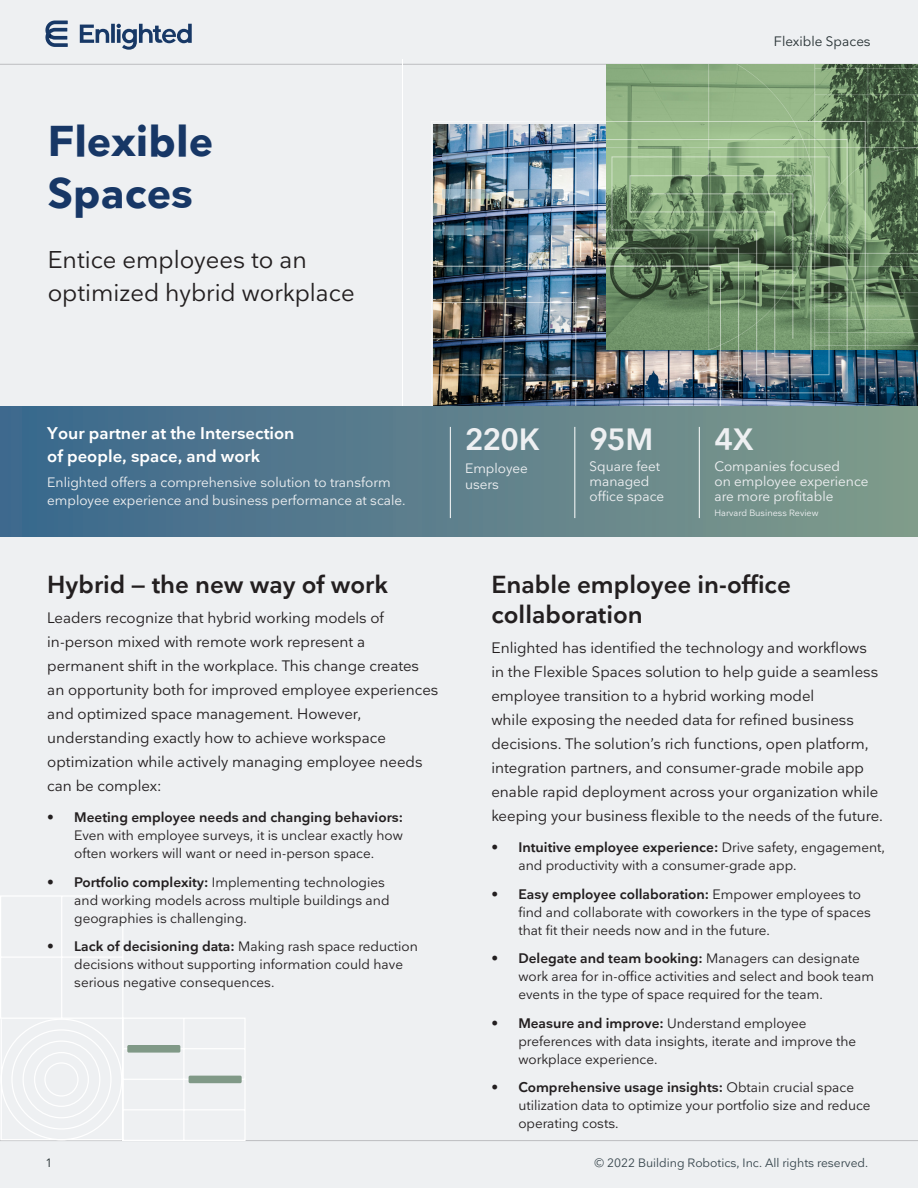
<style>
.page{position:relative;width:918px;height:1188px;background:#eef0f2}
.page>*{position:absolute;margin:0;border:0;box-sizing:border-box;transform-origin:0 0}
.H1_28_35_Bold_Blue_1{font:700 42px/52.5px "Nationale";color:#173766}
.Stat_20_24_Demibold{font:600 30px "Nationale";letter-spacing:-.02em;color:#eef0f2}
.H3_16_20_Demibold_Bl{font:600 24px/30px "Nationale";color:#231f20}
.H2_16_22_Regular_Bla{font:24px/33px "Nationale";color:#231f20}
.P1_11_15_Demibold_Bl{font:600 16.5px/22.5px "Nationale";color:#fff}
.P2_10_15_Regular_Bla{font:15px/24px "Nationale";color:#231f20}
.t1{font:13.5px/18px "Nationale";color:#231f20}
.P1_11_15_Demibold_Bl-2{font:13.5px/18px "Nationale";color:#eef0f2}
.Stat_Subtitle_9_11_M{font:13.5px/15px "Nationale";color:#eef0f2}
.t2{font:13.5px "Nationale";color:#283235}
.t3{font:12px "Nationale";color:#39474e}
.t4{font:12px "Nationale";color:#283235}
.Stat_Subtitle_9_11_M-2{font:9px "Nationale";color:#eef0f2}
.s1{font-weight:600}
</style>
<div class="page">
<hr style="left:0;top:64px;width:918px;height:1px;background:#bcbdc0">
<hr style="left:0;top:1140px;width:918px;height:1px;background:#bcbdc0">
<svg style="left:45px;top:21px;width:147px;height:29px"></svg>
<hr style="left:403px;top:59px;width:1px;height:370px;background:#fff">
<svg style="left:0;top:896px;width:246px;height:245px"></svg>
<div style="left:127px;top:1045px;width:53px;height:8px;background:#809987;border-radius:2px"></div>
<div style="left:189px;top:1076px;width:53px;height:7px;background:#809987;border-radius:2px"></div>
<svg style="left:0;top:1018px;width:123px;height:123px"></svg>
<img style="left:866px;top:350px;width:52px;height:56px">
<img style="left:607px;top:65px;width:311px;height:285px">
<img style="left:433px;top:121px;width:433px;height:285px">
<svg style="left:442px;top:226px;width:50px;height:9px"></svg>
<svg style="left:442px;top:189px;width:50px;height:10px"></svg>
<svg style="left:442px;top:153px;width:50px;height:10px"></svg>
<svg style="left:514px;top:226px;width:50px;height:9px"></svg>
<svg style="left:514px;top:189px;width:50px;height:10px"></svg>
<svg style="left:514px;top:153px;width:50px;height:10px"></svg>
<div style="left:0;top:406px;width:918px;height:131px;background:linear-gradient(to right,#3b678e,#819b8b)"></div>
<hr style="left:450px;top:427px;width:1px;height:91px;background:#fff">
<hr style="left:699px;top:427px;width:1px;height:91px;background:#fff">
<hr style="left:574px;top:427px;width:1px;height:91px;background:#fff">
<p class="H1_28_35_Bold_Blue_1" style="left:48px;top:114px;width:167px">Flexible<br>Spaces</p>
<p class="H2_16_22_Regular_Bla" style="left:48px;top:242px;width:309px">Entice employees to an optimized hybrid workplace</p>
<p class="t2" style="left:774px;top:33px;width:98px">Flexible Spaces</p>
<p class="P1_11_15_Demibold_Bl" style="left:47px;top:422px;width:249px">Your partner at the Intersection of people, space, and work</p>
<p class="P1_11_15_Demibold_Bl-2" style="left:47px;top:473px;width:360px">Enlighted offers a comprehensive solution to transform employee experience and business performance at scale.</p>
<p class="H3_16_20_Demibold_Bl" style="left:47px;top:569px;width:342px">Hybrid — the new way of work</p>
<p class="P2_10_15_Regular_Bla" style="left:47px;top:605px;width:393px">Leaders recognize that hybrid working models of in-person mixed with remote work represent a permanent shift in the workplace. This change creates an opportunity both for improved employee experiences and optimized space management. However, understanding exactly how to achieve workspace optimization while actively managing employee needs can be complex:</p>
<p class="t1" style="left:74px;top:808px;width:330px;text-align:justify;text-indent:-27px"><span class="s1">• Meeting employee needs and changing behaviors:<br></span>Even with employee surveys, it is unclear exactly how often workers will want or need in-person space.</p>
<p class="t1" style="left:74px;top:873px;width:317px;text-indent:-27px"><span class="s1">• Portfolio complexity:</span> Implementing technologies and working models across multiple buildings and geographies is challenging.</p>
<p class="t1" style="left:74px;top:937px;width:345px;text-indent:-27px"><span class="s1">• Lack of decisioning data:</span> Making rash space reduction decisions without supporting information could have serious negative consequences.</p>
<p class="t4" style="left:45px;top:1155px;width:9px">1</p>
<p class="Stat_20_24_Demibold" style="left:465px;top:420px;width:76px">220K</p>
<p class="Stat_Subtitle_9_11_M" style="left:465px;top:460px;width:64px;line-height:16.5px">Employee users</p>
<p class="Stat_20_24_Demibold" style="left:590px;top:420px;width:65px">95M</p>
<p class="Stat_Subtitle_9_11_M" style="left:590px;top:459px;width:76px">Square feet managed office space</p>
<p class="Stat_20_24_Demibold" style="left:715px;top:420px;width:41px">4X</p>
<p class="Stat_Subtitle_9_11_M" style="left:715px;top:459px;width:156px">Companies focused<br>on employee experience are more profitable</p>
<p class="Stat_Subtitle_9_11_M-2" style="left:715px;top:507px;width:105px">Harvard Business Review</p>
<p class="H3_16_20_Demibold_Bl" style="left:491px;top:569px;width:301px">Enable employee in-office collaboration</p>
<p class="P2_10_15_Regular_Bla" style="left:491px;top:635px;width:393px">Enlighted has identified the technology and workflows in the Flexible Spaces solution to help guide a seamless employee transition to a hybrid working model<br>while exposing the needed data for refined business decisions. The solution’s rich functions, open platform, integration partners, and consumer-grade mobile app enable rapid deployment across your organization while keeping your business flexible to the needs of the future.</p>
<p class="t1" style="left:518px;top:838px;width:368px;text-indent:-27px"><span class="s1">• Intuitive employee experience:</span> Drive safety, engagement, and productivity with a consumer-grade app.</p>
<p class="t1" style="left:518px;top:885px;width:354px;text-indent:-27px"><span class="s1">• Easy employee collaboration:</span> Empower employees to find and collaborate with coworkers in the type of spaces that fit their needs now and in the future.</p>
<p class="t1" style="left:518px;top:949px;width:357px;text-indent:-27px"><span class="s1">• Delegate and team booking:</span> Managers can designate work area for in-office activities and select and book team events in the type of space required for the team.</p>
<p class="t1" style="left:518px;top:1014px;width:339px;text-indent:-27px"><span class="s1">• Measure and improve:</span> Understand employee preferences with data insights, iterate and improve the workplace experience.</p>
<p class="t1" style="left:518px;top:1078px;width:354px;text-indent:-27px"><span class="s1">• Comprehensive usage insights:</span> Obtain crucial space utilization data to optimize your portfolio size and reduce operating costs.</p>
<p class="t3" style="left:595px;top:1155px;width:275px">© 2022 Building Robotics, Inc. All rights reserved.</p>
</div>
